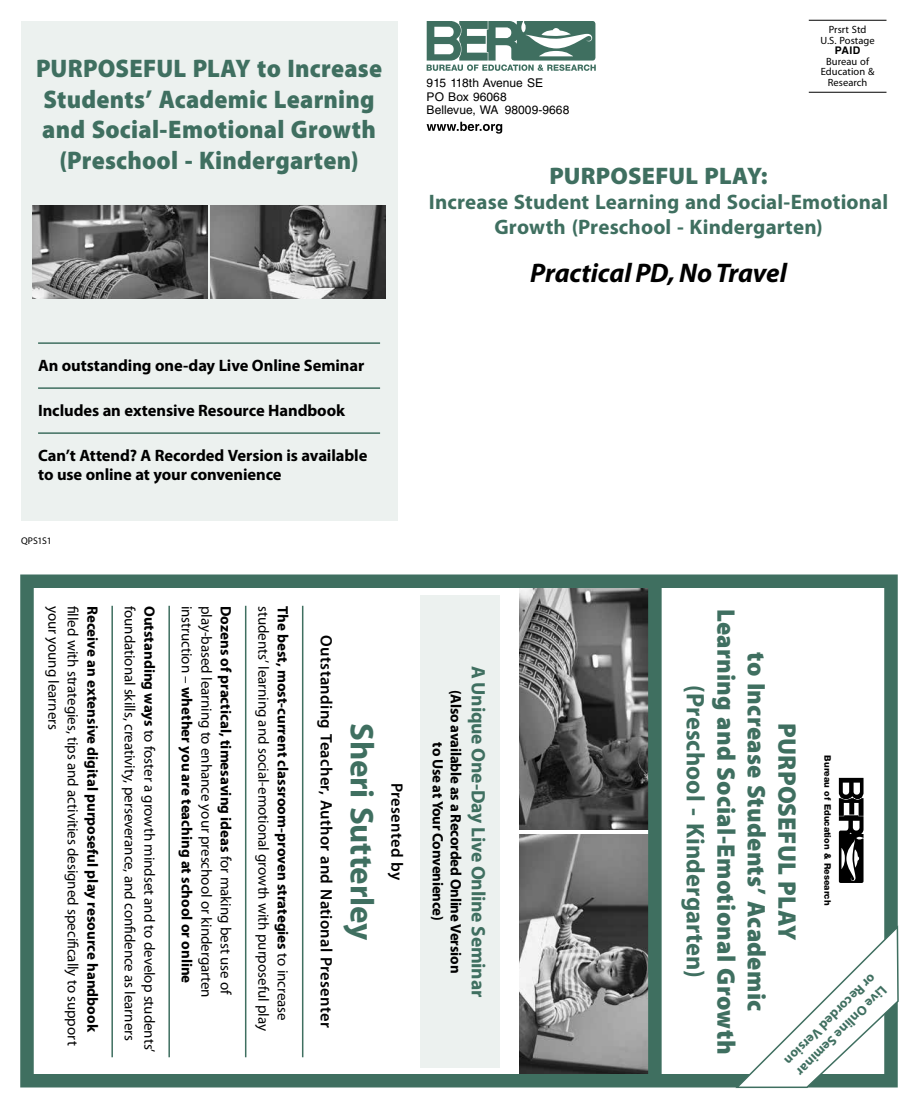
<style>
.page{position:relative;width:918px;height:1107px;background:#fff}
.page>*{position:absolute;margin:0;border:0;box-sizing:border-box;transform-origin:0 0}
.t1{font:700 33px "Myriad Pro";letter-spacing:-.005em;color:#3f6f60}
.t2{font:italic 700 27px "Myriad Pro";letter-spacing:-.005em;color:#000}
.t3{font:900 25.5px/30.6px "Myriad Pro";letter-spacing:.01em;color:#3f6f60;text-align:center;scale:.95 1}
.t4{font:900 25.5px/30.6px "Myriad Pro";letter-spacing:.01em;color:#3f6f60;text-align:center;scale:.96 1}
.t5{font:700 25.5px "Myriad Pro";letter-spacing:.005em;color:#3f6f60;scale:.96 1}
.t6{font:900 24px "Myriad Pro";letter-spacing:.01em;color:#3f6f60}
.t7{font:700 21px/25.2px "Myriad Pro";letter-spacing:.005em;color:#3f6f60;text-align:center}
.t8{font:700 19.5px "Myriad Pro";letter-spacing:-.01em;color:#3f6f60}
.t9{font:700 16.5px/19.5px "Myriad Pro";letter-spacing:-.005em;color:#000}
.t10{font:600 16.5px "Myriad Pro";letter-spacing:.015em;color:#000}
.t11{font:15px "Myriad Pro";letter-spacing:-.005em;color:#000}
.t12{font:700 15px/18px "Myriad Pro";letter-spacing:-.005em;color:#000;text-align:center}
.t13{font:700 13.5px/16.2px "Myriad Pro";color:#3f6f60}
.t14{font:12px/13.5px "Helvetica LT Std";letter-spacing:.005em;color:#000}
.t15{font:10.5px/10.5px "Myriad Pro";letter-spacing:.005em;color:#000;text-align:center}
.t16{font:700 10.5px "Helvetica LT Std";color:#000}
.t17{font:9.75px "Myriad Pro";letter-spacing:-.035em;color:#000}
.t18{font:800 9px "Helvetica Neue LT Std";color:#000}
.s1{font-weight:700}
.s2{font-weight:400}
</style>
<div class="page">
<div style="left:21px;top:21px;width:376px;height:499px;background:#ecf1ef"></div>
<div style="left:420px;top:595px;width:80px;height:473px;background:#ecf1ef"></div>
<hr style="left:38px;top:342px;width:342px;height:2px;background:#3f6f60">
<hr style="left:38px;top:387px;width:342px;height:2px;background:#3f6f60">
<hr style="left:38px;top:432px;width:342px;height:2px;background:#3f6f60">
<hr style="left:302px;top:606px;width:1px;height:451px;background:#3f6f60">
<hr style="left:245px;top:606px;width:1px;height:451px;background:#3f6f60">
<hr style="left:168px;top:606px;width:2px;height:451px;background:#3f6f60">
<hr style="left:111px;top:606px;width:2px;height:451px;background:#3f6f60">
<hr style="left:809px;top:20px;width:78px;height:1px;background:#000">
<hr style="left:809px;top:92px;width:78px;height:1px;background:#000">
<svg style="left:427px;top:21px;width:169px;height:50px"></svg>
<svg style="left:427px;top:122px;width:75px;height:12px"></svg>
<svg style="left:839px;top:778px;width:25px;height:105px"></svg>
<img style="left:519px;top:589px;width:129px;height:241px">
<img style="left:519px;top:834px;width:129px;height:239px">
<div style="left:20px;top:574px;width:878px;height:514px;border:14px solid #3f6f60"></div>
<div style="left:648px;top:579px;width:14px;height:504px;background:#3f6f60"></div>
<svg style="left:733px;top:925px;width:166px;height:164px"></svg>
<img style="left:33px;top:206px;width:174px;height:93px">
<img style="left:210px;top:206px;width:176px;height:93px">
<h3 class="t3" style="left:36px;top:52px;width:366px">PURPOSEFUL PLAY to Increase<br>Students’ Academic Learning and Social-Emotional Growth (Preschool - Kindergarten)</h3>
<p class="t15" style="left:821px;top:24px;width:56px">Prsrt Std<br>U.S. Postage</p>
<p class="t16" style="left:835px;top:44px;width:27px">PAID</p>
<p class="t15" style="left:821px;top:56px;width:55px">Bureau of<br>Education &amp;</p>
<p class="t14" style="left:427px;top:76px;width:118px">915 118th Avenue SE</p>
<p class="t15" style="left:828px;top:77px;width:41px">Research</p>
<p class="t14" style="left:427px;top:90px;width:144px">PO Box 96068<br>Bellevue, WA 98009‑9668</p>
<h3 class="t6" style="left:549px;top:160px;width:220px">PURPOSEFUL PLAY:</h3>
<h3 class="t7" style="left:429px;top:189px;width:461px">Increase Student Learning and Social-Emotional<br>Growth (Preschool - Kindergarten)</h3>
<h2 class="t2" style="left:530px;top:256px;width:258px">Practical PD, No Travel</h2>
<p class="t9" style="left:38px;top:355px;width:328px">An outstanding one-day Live Online Seminar</p>
<p class="t9" style="left:38px;top:400px;width:309px">Includes an extensive Resource Handbook</p>
<p class="t9" style="left:38px;top:445px;width:331px">Can’t Attend? A Recorded Version is available to use online at your convenience</p>
<p class="t17" style="left:21px;top:535px;width:32px">QPS1S1</p>
<p class="t11" style="left:63px;top:606px;width:126px;rotate:90deg">your young learners</p>
<p class="t11" style="left:82px;top:606px;width:441px;rotate:90deg">filled with strategies, tips and activities designed specifically to support</p>
<p class="t12" style="left:102px;top:606px;width:428px;rotate:90deg">Receive an extensive digital purposeful play resource handbook</p>
<p class="t11" style="left:139px;top:606px;width:437px;rotate:90deg">foundational skills, creativity, perseverance, and confidence as learners</p>
<p class="t11" style="left:159px;top:606px;width:448px;rotate:90deg"><span class="s1">Outstanding ways</span> to foster a growth mindset and to develop students’</p>
<p class="t12" style="left:292px;top:606px;width:416px;rotate:90deg">The best, most-current classroom-proven strategies <span class="s2">to increase</span></p>
<p class="t12" style="left:235px;top:606px;width:391px;rotate:90deg">Dozens of practical, timesaving ideas <span class="s2">for making best use of</span></p>
<p class="t11" style="left:273px;top:606px;width:427px;rotate:90deg">students’ learning and social-emotional growth with purposeful play</p>
<p class="t12" style="left:196px;top:606px;width:379px;rotate:90deg"><span class="s2">instruction –</span> whether you are teaching at school or online</p>
<p class="t11" style="left:216px;top:606px;width:393px;rotate:90deg">play-based learning to enhance your preschool or kindergarten</p>
<p class="t10" style="left:337px;top:635px;width:394px;rotate:90deg">Outstanding Teacher, Author and National Presenter</p>
<h1 class="t1" style="left:384px;top:723px;width:218px;rotate:90deg">Sheri Sutterley</h1>
<p class="t10" style="left:407px;top:783px;width:99px;rotate:90deg">Presented by</p>
<h3 class="t8" style="left:491px;top:666px;width:333px;rotate:90deg">A Unique One-Day Live Online Seminar</h3>
<p class="t12" style="left:465px;top:690px;width:285px;rotate:90deg">(Also available as a Recorded Online Version to Use at Your Convenience)</p>
<h3 class="t4" style="left:803px;top:609px;width:466px;rotate:90deg">PURPOSEFUL PLAY<br>to Increase Students’ Academic<br>Learning and Social-Emotional Growth</h3>
<h3 class="t5" style="left:712px;top:685px;width:306px;rotate:90deg">(Preschool - Kindergarten)</h3>
<p class="t18" style="left:833px;top:755px;width:151px;rotate:90deg">Bureau of Education &amp; Research</p>
<p class="t13" style="left:891px;top:993px;width:125px;rotate:135deg">Live Online Seminar or Recorded Version</p>
</div>
